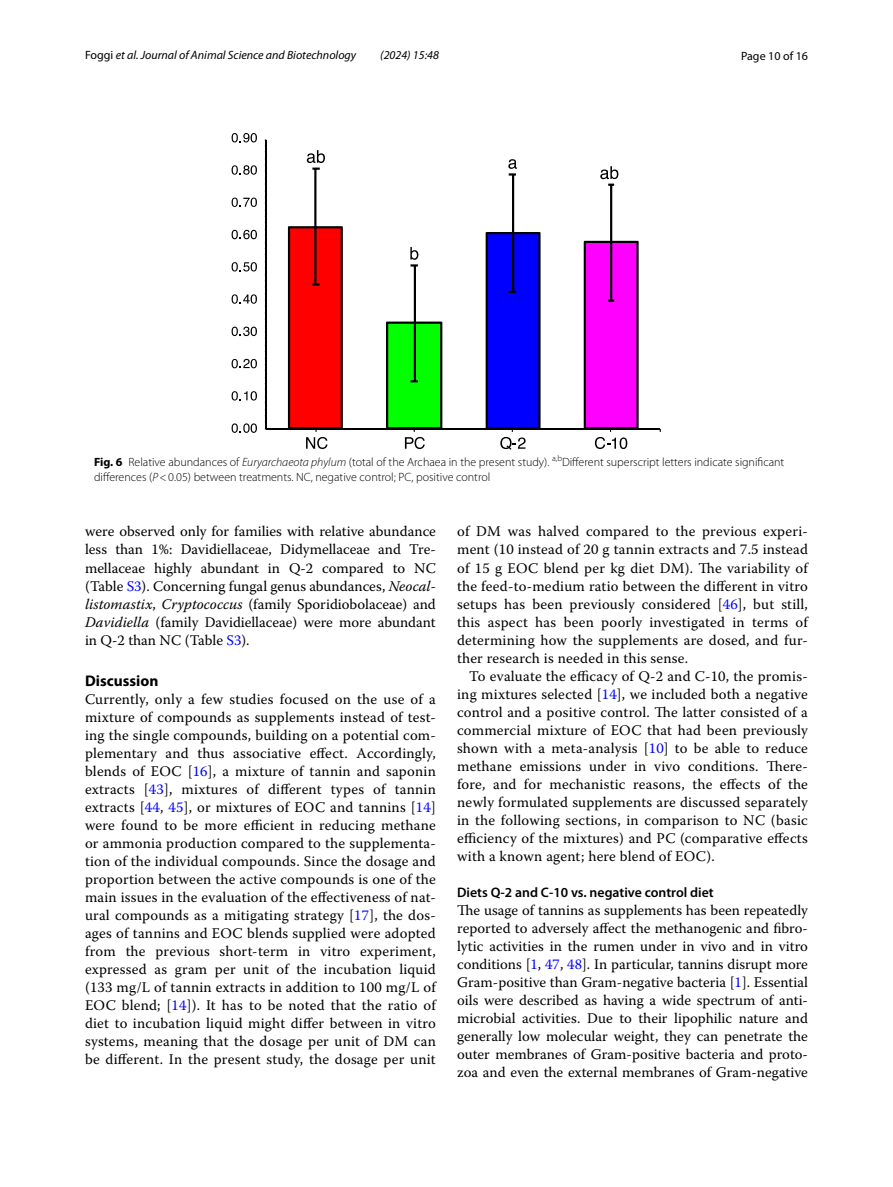
<style>
.page{position:relative;width:893px;height:1187px;background:#fff}
.page>*{position:absolute;margin:0;border:0;box-sizing:border-box;transform-origin:0 0}
.t1{font:700 15.45px "Myriad Pro";color:#000}
.t2{font:14.7px/18px "Warnock Pro";letter-spacing:.015em;color:#000;text-align:justify}
.t3{font:600 13.8px "Myriad Pro";color:#000}
.t4{font:300 12px/15px "Myriad Pro";color:#000}
.t5{font:italic 12px "Myriad Pro";color:#000}
.t6{font:12px "Myriad Pro";color:#000}
.s1{font-style:normal}
.s2{font-weight:700}
.s3{font-style:italic}
.s4{color:#00f}
</style>
<div class="page">
<svg style="left:231px;top:133px;width:430px;height:317px"></svg>
<p class="t5" style="left:85px;top:48px;width:273px"><span class="s1">Foggi</span> et al. Journal of Animal Science and Biotechnology</p>
<p class="t5" style="left:380px;top:48px;width:60px">(2024) 15:48</p>
<p class="t6" style="left:741px;top:48px;width:68px">Page 10 of 16</p>
<p class="t4" style="left:94px;top:454px;width:692px"><span class="s2">Fig. 6</span> Relative abundances of <span class="s3">Euryarchaeota phylum</span> (total of the Archaea in the present study). <sup>a,b</sup>Different superscript letters indicate significant differences (<span class="s3">P</span>&lt;0.05) between treatments. NC, negative control; PC, positive control</p>
<p class="t2" style="left:85px;top:522px;width:352px">were observed only for families with relative abundance less than 1%: Davidiellaceae, Didymellaceae and Tre&shy;mellaceae highly abundant in Q-2 compared to NC (Table <span class="s4">S3</span>). Concerning fungal genus abundances, <span class="s3">Neocal&shy;listomastix</span>, <span class="s3">Cryptococcus</span> (family Sporidiobolaceae) and <span class="s3">Davidiella</span> (family Davidiellaceae) were more abundant in Q-2 than NC (Table <span class="s4">S3</span>).</p>
<p class="t1" style="left:85px;top:670px;width:75px">Discussion</p>
<p class="t2" style="left:85px;top:689px;width:352px">Currently, only a few studies focused on the use of a mixture of compounds as supplements instead of test&shy;ing the single compounds, building on a potential com&shy;plementary and thus associative effect. Accordingly, blends of EOC [<span class="s4">16</span>], a mixture of tannin and saponin extracts [<span class="s4">43</span>], mixtures of different types of tannin extracts [<span class="s4">44</span>, <span class="s4">45</span>], or mixtures of EOC and tannins [<span class="s4">14</span>] were found to be more efficient in reducing methane or ammonia production compared to the supplementa&shy;tion of the individual compounds. Since the dosage and proportion between the active compounds is one of the main issues in the evaluation of the effectiveness of nat&shy;ural compounds as a mitigating strategy [<span class="s4">17</span>], the dos&shy;ages of tannins and EOC blends supplied were adopted from the previous short-term in vitro experiment, expressed as gram per unit of the incubation liquid (133 mg/L of tannin extracts in addition to 100 mg/L of EOC blend; [<span class="s4">14</span>]). It has to be noted that the ratio of diet to incubation liquid might differ between in vitro systems, meaning that the dosage per unit of DM can be different. In the present study, the dosage per unit</p>
<p class="t2" style="left:457px;top:522px;width:352px">of DM was halved compared to the previous experi&shy;ment (10 instead of 20 g tannin extracts and 7.5 instead of 15 g EOC blend per kg diet DM). The variability of the feed-to-medium ratio between the different in vitro setups has been previously considered [<span class="s4">46</span>], but still, this aspect has been poorly investigated in terms of determining how the supplements are dosed, and fur&shy;ther research is needed in this sense.</p>
<p class="t2" style="left:457px;top:666px;width:352px;text-indent:12px">To evaluate the efficacy of Q-2 and C-10, the promis&shy;ing mixtures selected [<span class="s4">14</span>], we included both a negative control and a positive control. The latter consisted of a commercial mixture of EOC that had been previously shown with a meta-analysis [<span class="s4">10</span>] to be able to reduce methane emissions under in vivo conditions. There&shy;fore, and for mechanistic reasons, the effects of the newly formulated supplements are discussed separately in the following sections, in comparison to NC (basic efficiency of the mixtures) and PC (comparative effects with a known agent; here blend of EOC).</p>
<p class="t3" style="left:457px;top:883px;width:258px">Diets Q‑2 and C‑10 vs. negative control diet</p>
<p class="t2" style="left:457px;top:900px;width:352px">The usage of tannins as supplements has been repeatedly reported to adversely affect the methanogenic and fibro&shy;lytic activities in the rumen under in vivo and in vitro conditions [<span class="s4">1</span>, <span class="s4">47</span>, <span class="s4">48</span>]. In particular, tannins disrupt more Gram-positive than Gram-negative bacteria [<span class="s4">1</span>]. Essential oils were described as having a wide spectrum of anti&shy;microbial activities. Due to their lipophilic nature and generally low molecular weight, they can penetrate the outer membranes of Gram-positive bacteria and proto&shy;zoa and even the external membranes of Gram-negative</p>
</div>
